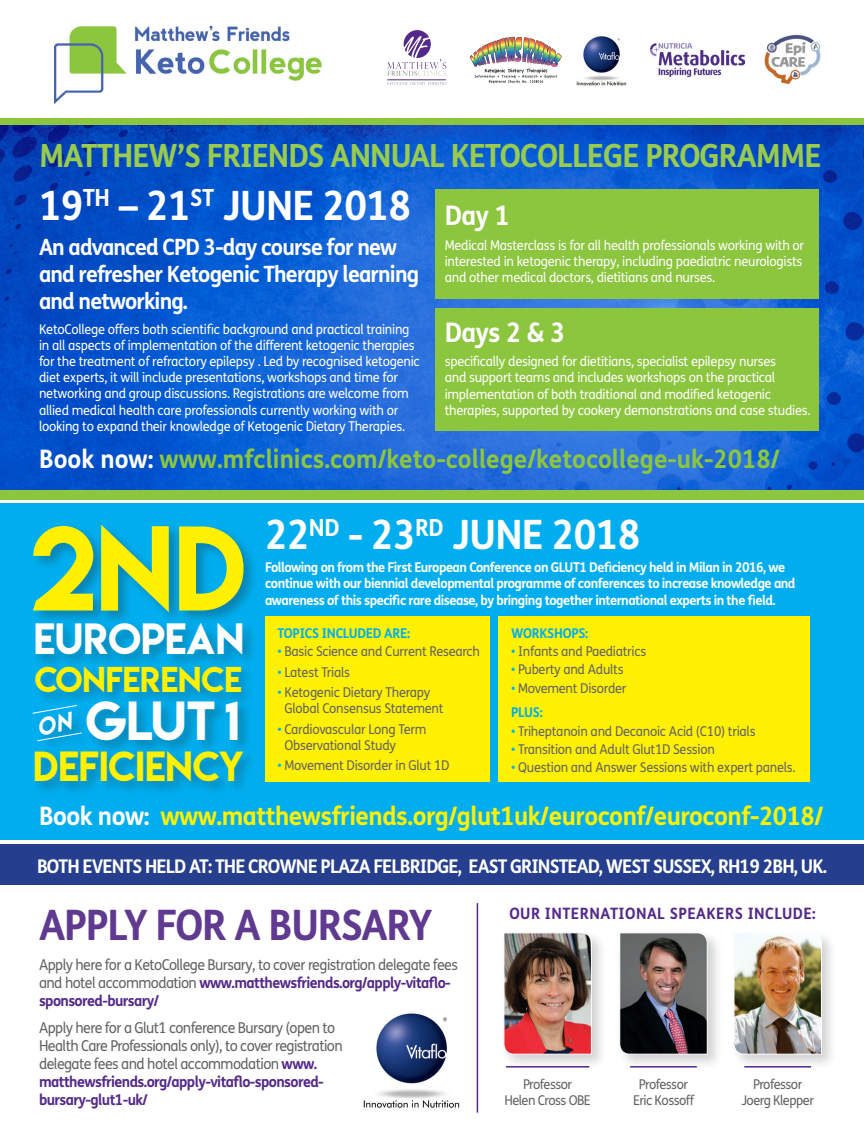
<style>
.page{position:relative;width:864px;height:1136px;background:#fff}
.page>*{position:absolute;margin:0;border:0;box-sizing:border-box;transform-origin:0 0}
.t1{font:106.8px "Lemon Milk";color:#fff101}
.t2{font:48.9px "Lemon Milk";color:#fff}
.t3{font:700 42px "FS Me";letter-spacing:-.03em;color:#603a90;scale:.95 1}
.t4{font:700 40.5px "FS Me";letter-spacing:-.02em;color:#fff;scale:.95 1}
.t5{font:38.85px "Lemon Milk";color:#fff}
.t6{font:37.35px "Lemon Milk";color:#fff101}
.t7{font:700 31.95px "FS Me";letter-spacing:-.03em;color:#98cb4e;scale:.95 1}
.t8{font:31.8px "Lemon Milk";color:#fff101}
.t9{font:700 27px "FS Me";letter-spacing:-.025em;color:#fff;scale:.95 1}
.t10{font:700 25.5px "FS Me";letter-spacing:-.02em;color:#fff101;scale:.95 1}
.t11{font:700 25.5px "FS Me";color:#8cc63e;scale:.95 1}
.t12{font:700 22.5px/27px "FS Me";letter-spacing:-.04em;color:#fff;scale:.95 1}
.t13{font:700 18.9px "FS Me";letter-spacing:-.05em;color:#fff;scale:.95 1}
.t14{font:700 15.75px "FS Me";letter-spacing:.03em;color:#542989;scale:.95 1}
.t15{font:15px/18px "FS Me";letter-spacing:-.04em;color:#636366;scale:.95 1}
.t16{font:13.5px/16.2px "FS Me";letter-spacing:-.02em;color:#fff;scale:.95 1}
.t17{font:13.5px/16.2px "FS Me";letter-spacing:-.02em;color:#636366;scale:.95 1}
.t18{font:700 13.5px/16.2px "FS Me";letter-spacing:-.04em;color:#fff;scale:.95 1}
.t19{font:13.5px/16.2px "FS Me";letter-spacing:-.04em;color:#636366;text-align:center;scale:.95 1}
.t20{font:700 13.5px "FS Me";letter-spacing:-.02em;color:#00aeef;scale:.95 1}
.s1{color:#fff}
.s2{color:#00aeef}
.s3{font-weight:700;color:#542989}
</style>
<div class="page">
<div style="left:0;top:844px;width:863px;height:41px;background:#253f8e"></div>
<div style="left:0;top:118px;width:863px;height:382px;background:#8cc63e"></div>
<img style="left:0;top:125px;width:863px;height:365px">
<img style="left:54px;top:25px;width:268px;height:79px">
<div style="left:616px;top:929px;width:106px;height:140px;background:#231f20;opacity:.2"></div>
<img style="left:618px;top:931px;width:89px;height:123px">
<div style="left:730px;top:929px;width:106px;height:140px;background:#231f20;opacity:.2"></div>
<img style="left:732px;top:931px;width:89px;height:123px">
<div style="left:500px;top:929px;width:106px;height:140px;background:#231f20;opacity:.2"></div>
<img style="left:503px;top:931px;width:89px;height:123px">
<div style="left:403px;top:30px;width:27px;height:28px;background:#542989;border-radius:50%"></div>
<svg style="left:387px;top:36px;width:59px;height:40px"></svg>
<svg style="left:387px;top:82px;width:59px;height:3px"></svg>
<hr style="left:387px;top:80px;width:59px;height:1px;background:#542989">
<img style="left:469px;top:37px;width:92px;height:46px">
<img style="left:650px;top:43px;width:94px;height:33px">
<img style="left:576px;top:36px;width:50px;height:50px">
<img style="left:363px;top:1013px;width:97px;height:95px">
<img style="left:764px;top:34px;width:57px;height:51px">
<div style="left:435px;top:308px;width:383px;height:122px;background:#8cc63e"></div>
<div style="left:435px;top:189px;width:383px;height:109px;background:#8cc63e"></div>
<div style="left:0;top:503px;width:863px;height:337px;background:#00aeef"></div>
<div style="left:33px;top:620px;width:224px;height:49px;background:#231f20;opacity:.3"></div>
<div style="left:32px;top:748px;width:225px;height:48px;background:#231f20;opacity:.3"></div>
<div style="left:84px;top:698px;width:169px;height:56px;background:#231f20;opacity:.3"></div>
<div style="left:31px;top:522px;width:227px;height:104px;background:#231f20;opacity:.3"></div>
<div style="left:31px;top:702px;width:65px;height:53px;background:#231f20;opacity:.3"></div>
<div style="left:33px;top:663px;width:223px;height:44px;background:#231f20;opacity:.3"></div>
<div style="left:265px;top:615px;width:224px;height:166px;background:#fff101"></div>
<div style="left:497px;top:615px;width:312px;height:166px;background:#fff101"></div>
<hr style="left:476px;top:903px;width:2px;height:209px;background:#542989">
<svg style="left:32px;top:704px;width:51px;height:37px"></svg>
<p class="t7" style="left:39px;top:136px;width:825px">MATTHEW’S FRIENDS ANNUAL KETOCOLLEGE PROGRAMME</p>
<p class="t4" style="left:39px;top:180px;width:393px">19<sup>TH</sup> – 21<sup>ST</sup> JUNE 2018</p>
<p class="t9" style="left:444px;top:199px;width:70px">Day 1</p>
<p class="t16" style="left:444px;top:237px;width:379px">Medical Masterclass is for all health professionals working with or interested in ketogenic therapy, including paediatric neurologists and other medical doctors, dietitians and nurses.</p>
<p class="t9" style="left:444px;top:315px;width:128px">Days 2 &amp; 3</p>
<p class="t16" style="left:444px;top:353px;width:386px">specifically designed for dietitians, specialist epilepsy nurses<br>and support teams and includes workshops on the practical implementation of both traditional and modified ketogenic therapies, supported by cookery demonstrations and case studies.</p>
<p class="t11" style="left:39px;top:443px;width:780px"><span class="s1">Book now:</span> www.mfclinics.com/keto-college/ketocollege-uk-2018/</p>
<p class="t12" style="left:39px;top:233px;width:401px">An advanced CPD 3-day course for new and refresher Ketogenic Therapy learning and networking.</p>
<p class="t16" style="left:39px;top:321px;width:402px">KetoCollege offers both scientific background and practical training in all aspects of implementation of the different ketogenic therapies for the treatment of refractory epilepsy . Led by recognised ketogenic diet experts, it will include presentations, workshops and time for networking and group discussions. Registrations are welcome from allied medical health care professionals currently working with or looking to expand their knowledge of Ketogenic Dietary Therapies.</p>
<p class="t1" style="left:30px;top:492px;width:217px">2ND</p>
<p class="t4" style="left:265px;top:509px;width:396px">22<sup>ND</sup> - 23<sup>RD</sup> JUNE 2018</p>
<p class="t18" style="left:265px;top:559px;width:559px">Following on from the First European Conference on GLUT1 Deficiency held in Milan in 2016, we continue with our biennial developmental programme of conferences to increase knowledge and awareness of this specific rare disease, by bringing together international experts in the field.</p>
<p class="t5" style="left:34px;top:611px;width:212px">EUROPEAN</p>
<p class="t20" style="left:511px;top:624px;width:83px">WORKSHOPS:</p>
<p class="t17" style="left:511px;top:643px;width:144px"><span class="s2">•</span> Infants and Paediatrics</p>
<p class="t17" style="left:511px;top:661px;width:120px"><span class="s2">•</span> Puberty and Adults</p>
<p class="t17" style="left:511px;top:680px;width:123px"><span class="s2">•</span> Movement Disorder</p>
<p class="t20" style="left:511px;top:704px;width:35px">PLUS:</p>
<p class="t17" style="left:511px;top:723px;width:258px"><span class="s2">•</span> Triheptanoin and Decanoic Acid (C10) trials</p>
<p class="t17" style="left:511px;top:741px;width:216px"><span class="s2">•</span> Transition and Adult Glut1D Session</p>
<p class="t17" style="left:511px;top:759px;width:301px"><span class="s2">•</span> Question and Answer Sessions with expert panels.</p>
<p class="t10" style="left:39px;top:799px;width:826px"><span class="s1">Book now:</span> www.matthewsfriends.org/glut1uk/euroconf/euroconf-2018/</p>
<p class="t20" style="left:277px;top:624px;width:141px">TOPICS INCLUDED ARE:</p>
<p class="t17" style="left:277px;top:643px;width:215px"><span class="s2">•</span> Basic Science and Current Research</p>
<p class="t17" style="left:277px;top:664px;width:78px"><span class="s2">•</span> Latest Trials</p>
<p class="t17" style="left:284px;top:684px;width:169px;text-indent:-7px"><span class="s2">•</span> Ketogenic Dietary Therapy<br>Global Consensus Statement</p>
<p class="t17" style="left:284px;top:721px;width:151px;text-indent:-7px"><span class="s2">•</span> Cardiovascular Long Term<br>Observational Study</p>
<p class="t17" style="left:277px;top:757px;width:182px"><span class="s2">•</span> Movement Disorder in Glut 1D</p>
<p class="t8" style="left:35px;top:656px;width:208px">CONFERENCE</p>
<p class="t2" style="left:86px;top:685px;width:156px">GLUT 1</p>
<p class="t6" style="left:33px;top:739px;width:212px">DEFICIENCY</p>
<p class="t13" style="left:37px;top:854px;width:832px">BOTH EVENTS HELD AT: THE CROWNE PLAZA FELBRIDGE, EAST GRINSTEAD, WEST SUSSEX, RH19 2BH, UK.</p>
<p class="t3" style="left:39px;top:898px;width:415px">APPLY FOR A BURSARY</p>
<p class="t15" style="left:39px;top:956px;width:442px">Apply here for a KetoCollege Bursary, to cover registration delegate fees and hotel accommodation <span class="s3">www.matthewsfriends.org/apply-vitaflo&shy;sponsored-bursary/</span></p>
<p class="t15" style="left:39px;top:1018px;width:321px">Apply here for a Glut1 conference Bursary (open to Health Care Professionals only), to cover registration delegate fees and hotel accommodation <span class="s3">www. matthewsfriends.org/apply-vitaflo-sponsored&shy;bursary-glut1-uk/</span></p>
<p class="t14" style="left:509px;top:903px;width:324px">OUR INTERNATIONAL SPEAKERS INCLUDE:</p>
<p class="t19" style="left:504px;top:1076px;width:93px">Professor<br>Helen Cross OBE</p>
<p class="t19" style="left:632px;top:1076px;width:66px">Professor<br>Eric Kossoff</p>
<p class="t19" style="left:741px;top:1076px;width:78px">Professor<br>Joerg Klepper</p>
</div>
